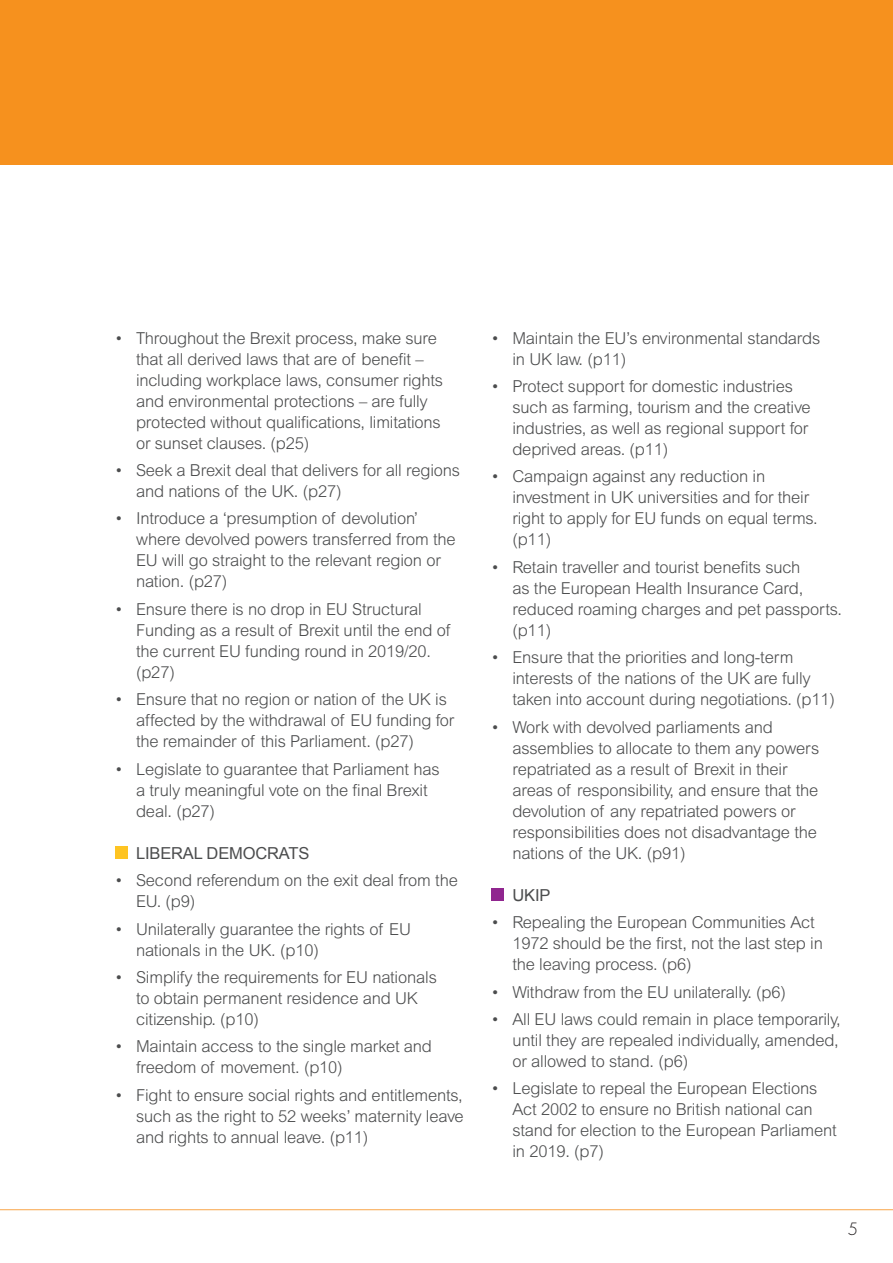
<style>
.page{position:relative;width:893px;height:1263px;background:#fff}
.page>*{position:absolute;margin:0;border:0;box-sizing:border-box;transform-origin:0 0}
.BULLET{font:300 16.5px/21px "Arial MT Std";letter-spacing:-.01em;color:#4b4c4d}
.LAST_BULLET{font:300 16.5px/21px "Arial MT Std";letter-spacing:-.01em;color:#4b4c4d}
.PARTY_NAME{font:16.5px "Arial";letter-spacing:-.01em;color:#4b4c4d}
.t1{font:300 16.5px "Futura";color:#231f20}
</style>
<div class="page">
<hr style="left:0;top:1209px;width:893px;height:1px;background:#f9a549">
<div style="left:115px;top:846px;width:12px;height:13px;background:#fec422"></div>
<div style="left:491px;top:888px;width:13px;height:13px;background:#90268f"></div>
<div style="left:0;top:0;width:893px;height:164px;background:#f6911e"></div>
<p class="BULLET" style="left:136px;top:327px;width:309px;text-indent:-21px">• Throughout the Brexit process, make sure that all derived laws that are of benefit – including workplace laws, consumer rights and environmental protections – are fully protected without qualifications, limitations or sunset clauses. (p25)</p>
<p class="BULLET" style="left:136px;top:460px;width:326px;text-indent:-21px">• Seek a Brexit deal that delivers for all regions and nations of the UK. (p27)</p>
<p class="BULLET" style="left:136px;top:508px;width:321px;text-indent:-21px">• Introduce a ‘presumption of devolution’ where devolved powers transferred from the EU will go straight to the relevant region or nation. (p27)</p>
<p class="BULLET" style="left:136px;top:598px;width:316px;text-indent:-21px">• Ensure there is no drop in EU Structural<br>Funding as a result of Brexit until the end of the current EU funding round in 2019/20. (p27)</p>
<p class="BULLET" style="left:136px;top:689px;width:320px;text-indent:-21px">• Ensure that no region or nation of the UK is affected by the withdrawal of EU funding for the remainder of this Parliament. (p27)</p>
<p class="LAST_BULLET" style="left:136px;top:758px;width:305px;text-indent:-21px">• Legislate to guarantee that Parliament has a truly meaningful vote on the final Brexit deal. (p27)</p>
<p class="PARTY_NAME" style="left:136px;top:842px;width:175px">LIBERAL DEMOCRATS</p>
<p class="BULLET" style="left:136px;top:870px;width:323px;text-indent:-21px">• Second referendum on the exit deal from the<br>EU. (p9)</p>
<p class="BULLET" style="left:136px;top:918px;width:276px;text-indent:-21px">• Unilaterally guarantee the rights of EU nationals in the UK. (p10)</p>
<p class="BULLET" style="left:136px;top:967px;width:302px;text-indent:-21px">• Simplify the requirements for EU nationals to obtain permanent residence and UK citizenship. (p10)</p>
<p class="BULLET" style="left:136px;top:1036px;width:297px;text-indent:-21px">• Maintain access to the single market and freedom of movement. (p10)</p>
<p class="BULLET" style="left:136px;top:1084px;width:329px;text-align:justify;text-indent:-21px">• Fight to ensure social rights and entitlements, such as the right to 52 weeks’ maternity leave and rights to annual leave. (p11)</p>
<p class="BULLET" style="left:512px;top:327px;width:310px;text-indent:-21px">• Maintain the EU’s environmental standards in UK law. (p11)</p>
<p class="BULLET" style="left:512px;top:376px;width:300px;text-indent:-21px">• Protect support for domestic industries such as farming, tourism and the creative industries, as well as regional support for deprived areas. (p11)</p>
<p class="BULLET" style="left:512px;top:466px;width:307px;text-indent:-21px">• Campaign against any reduction in investment in UK universities and for their right to apply for EU funds on equal terms. (p11)</p>
<p class="BULLET" style="left:512px;top:556px;width:331px;text-indent:-21px">• Retain traveller and tourist benefits such<br>as the European Health Insurance Card, reduced roaming charges and pet passports. (p11)</p>
<p class="BULLET" style="left:512px;top:647px;width:324px;text-indent:-21px">• Ensure that the priorities and long-term interests of the nations of the UK are fully taken into account during negotiations. (p11)</p>
<p class="LAST_BULLET" style="left:512px;top:716px;width:308px;text-indent:-21px">• Work with devolved parliaments and assemblies to allocate to them any powers repatriated as a result of Brexit in their areas of responsibility, and ensure that the devolution of any repatriated powers or responsibilities does not disadvantage the nations of the UK. (p91)</p>
<p class="PARTY_NAME" style="left:512px;top:884px;width:40px">UKIP</p>
<p class="BULLET" style="left:512px;top:912px;width:312px;text-indent:-21px">• Repealing the European Communities Act<br>1972 should be the first, not the last step in the leaving process. (p6)</p>
<p class="BULLET" style="left:491px;top:981px;width:296px">• Withdraw from the EU unilaterally. (p6)</p>
<p class="BULLET" style="left:512px;top:1009px;width:330px;text-align:justify;text-indent:-21px">• All EU laws could remain in place temporarily, until they are repealed individually, amended, or allowed to stand. (p6)</p>
<p class="BULLET" style="left:512px;top:1078px;width:326px;text-indent:-21px">• Legislate to repeal the European Elections Act 2002 to ensure no British national can stand for election to the European Parliament in 2019. (p7)</p>
<p class="t1" style="left:848px;top:1218px;width:12px">5</p>
</div>
